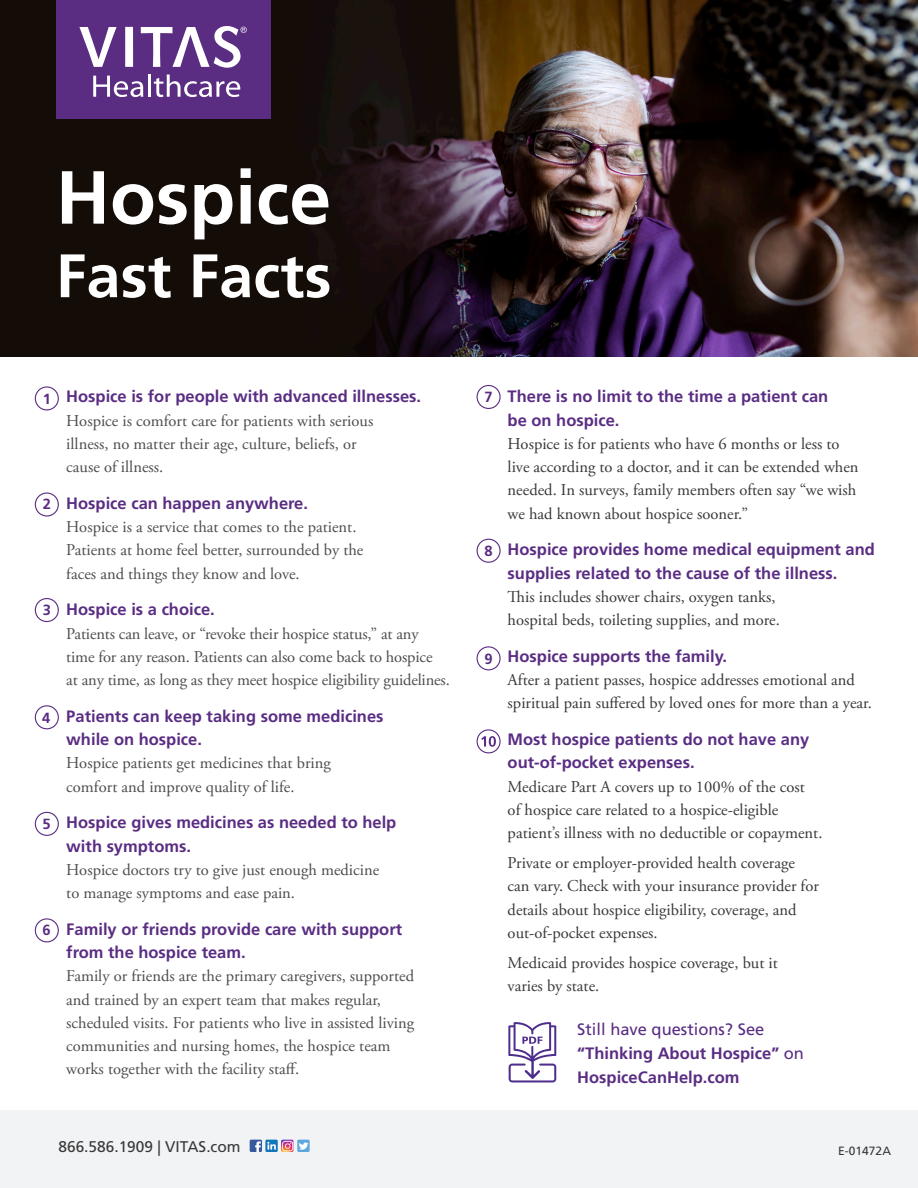
<style>
.page{position:relative;width:918px;height:1188px;background:#fff}
.page>*{position:absolute;margin:0;border:0;box-sizing:border-box;transform-origin:0 0}
.t1{font:700 75.15px "Frutiger LT Std";color:#fff}
.t2{font:700 61.2px "Frutiger LT Std";color:#fff}
.t3{font:16.5px/23.2px "Adobe Garamond Pro";color:#4c4d4e}
.t4{font:16.5px/23.2px "Adobe Garamond Pro";color:#383839}
.t5{font:700 16.5px/23.2px "Frutiger LT Std";color:#5a2d83}
.t6{font:700 16.5px/24px "Frutiger";color:#5a2d83}
.t7{font:15.45px "Frutiger LT Std";color:#383839}
.t8{font:700 14.7px "Frutiger LT Std";color:#5a2d83}
.t9{font:12px "Frutiger";color:#383839}
.s1{font-family:"Frutiger LT Std";font-weight:700;color:#5a2d83}
.s2{font-family:"Adobe Garamond Pro";font-weight:400;color:#383839}
.s3{font-weight:400}
</style>
<div class="page">
<div style="left:0;top:1110px;width:918px;height:78px;background:#f2f3f4"></div>
<img style="left:0;top:0;width:918px;height:356px">
<div style="left:56px;top:0;width:214px;height:119px;background:#5a2d83"></div>
<svg style="left:79px;top:27px;width:38px;height:40px"></svg>
<svg style="left:125px;top:27px;width:8px;height:40px"></svg>
<svg style="left:141px;top:26px;width:106px;height:42px"></svg>
<svg style="left:93px;top:76px;width:50px;height:21px"></svg>
<hr style="left:148px;top:75px;width:3px;height:22px;background:#fff">
<svg style="left:154px;top:75px;width:86px;height:22px"></svg>
<svg style="left:250px;top:1140px;width:60px;height:12px"></svg>
<div style="left:35px;top:386px;width:24px;height:25px;border:1px solid #5a2d83;border-radius:50%"></div>
<div style="left:35px;top:492px;width:24px;height:25px;border:1px solid #5a2d83;border-radius:50%"></div>
<div style="left:35px;top:598px;width:24px;height:24px;border:1px solid #5a2d83;border-radius:50%"></div>
<div style="left:35px;top:705px;width:24px;height:24px;border:1px solid #5a2d83;border-radius:50%"></div>
<div style="left:35px;top:812px;width:24px;height:24px;border:1px solid #5a2d83;border-radius:50%"></div>
<div style="left:35px;top:918px;width:24px;height:24px;border:1px solid #5a2d83;border-radius:50%"></div>
<div style="left:477px;top:385px;width:24px;height:24px;border:1px solid #5a2d83;border-radius:50%"></div>
<div style="left:477px;top:539px;width:24px;height:24px;border:1px solid #5a2d83;border-radius:50%"></div>
<div style="left:477px;top:646px;width:24px;height:24px;border:1px solid #5a2d83;border-radius:50%"></div>
<div style="left:477px;top:729px;width:24px;height:24px;border:1px solid #5a2d83;border-radius:50%"></div>
<svg style="left:481px;top:736px;width:15px;height:11px"></svg>
<svg style="left:508px;top:1022px;width:48px;height:60px"></svg>
<p class="t1" style="left:56px;top:153px;width:277px">Hospice</p>
<p class="t2" style="left:56px;top:240px;width:277px">Fast Facts</p>
<p class="t8" style="left:43px;top:390px;width:10px">1</p>
<p class="t8" style="left:43px;top:496px;width:10px">2</p>
<p class="t8" style="left:43px;top:601px;width:10px">3</p>
<p class="t8" style="left:42px;top:709px;width:10px">4</p>
<p class="t8" style="left:43px;top:815px;width:10px">5</p>
<p class="t8" style="left:43px;top:922px;width:10px">6</p>
<p class="t3" style="left:66px;top:386px;width:356px"><span class="s1">Hospice is for people with advanced illnesses.<br></span>Hospice is comfort care for patients with serious<br>illness, no matter their age, culture, beliefs, or<br>cause of illness.</p>
<p class="t3" style="left:66px;top:493px;width:299px"><span class="s1">Hospice can happen anywhere.<br></span>Hospice is a service that comes to the patient.<br>Patients at home feel better, surrounded by the faces and things they know and love.</p>
<p class="t3" style="left:66px;top:599px;width:385px"><span class="s1">Hospice is a choice.<br></span>Patients can leave, or “revoke their hospice status,” at any time for any reason. Patients can also come back to hospice<br>at any time, as long as they meet hospice eligibility guidelines.</p>
<p class="t3" style="left:66px;top:706px;width:319px"><span class="s1">Patients can keep taking some medicines while on hospice.<br></span>Hospice patients get medicines that bring comfort and improve quality of life.</p>
<p class="t3" style="left:66px;top:812px;width:332px"><span class="s1">Hospice gives medicines as needed to help with symptoms.<br></span>Hospice doctors try to give just enough medicine to manage symptoms and ease pain.</p>
<p class="t3" style="left:66px;top:919px;width:349px"><span class="s1">Family or friends provide care with support from the hospice team.<br></span>Family or friends are the primary caregivers, supported and trained by an expert team that makes regular, scheduled visits. For patients who live in assisted living communities and nursing homes, the hospice team works together with the facility staff.</p>
<p class="t7" style="left:58px;top:1138px;width:184px">866.586.1909 | VITAS.com</p>
<p class="t8" style="left:484px;top:388px;width:10px">7</p>
<p class="t8" style="left:484px;top:542px;width:10px">8</p>
<p class="t8" style="left:484px;top:650px;width:10px">9</p>
<p class="t5" style="left:508px;top:385px;width:322px">There is no limit to the time a patient can be on hospice.</p>
<p class="t4" style="left:508px;top:433px;width:352px">Hospice is for patients who have 6 months or less to live according to a doctor, and it can be extended when needed. In surveys, family members often say “we wish we had known about hospice sooner.”</p>
<p class="t5" style="left:508px;top:538px;width:369px">Hospice provides home medical equipment and supplies related to the cause of the illness.<br><span class="s2">This includes shower chairs, oxygen tanks,<br>hospital beds, toileting supplies, and more.</span></p>
<p class="t4" style="left:508px;top:646px;width:366px"><span class="s1">Hospice supports the family.<br></span>After a patient passes, hospice addresses emotional and spiritual pain suffered by loved ones for more than a year.</p>
<p class="t4" style="left:508px;top:729px;width:316px"><span class="s1">Most hospice patients do not have any out-of-pocket expenses.<br></span>Medicare Part A covers up to 100% of the cost<br>of hospice care related to a hospice-eligible patient’s illness with no deductible or copayment.</p>
<p class="t4" style="left:508px;top:852px;width:313px">Private or employer-provided health coverage can vary. Check with your insurance provider for details about hospice eligibility, coverage, and out-of-pocket expenses.</p>
<p class="t4" style="left:508px;top:952px;width:272px">Medicaid provides hospice coverage, but it varies by state.</p>
<p class="t6" style="left:577px;top:1017px;width:228px"><span class="s3">Still have questions? See </span>“Thinking About Hospice” <span class="s3">on<br></span>HospiceCanHelp.com</p>
<p class="t9" style="left:838px;top:1144px;width:54px">E-01472A</p>
</div>
